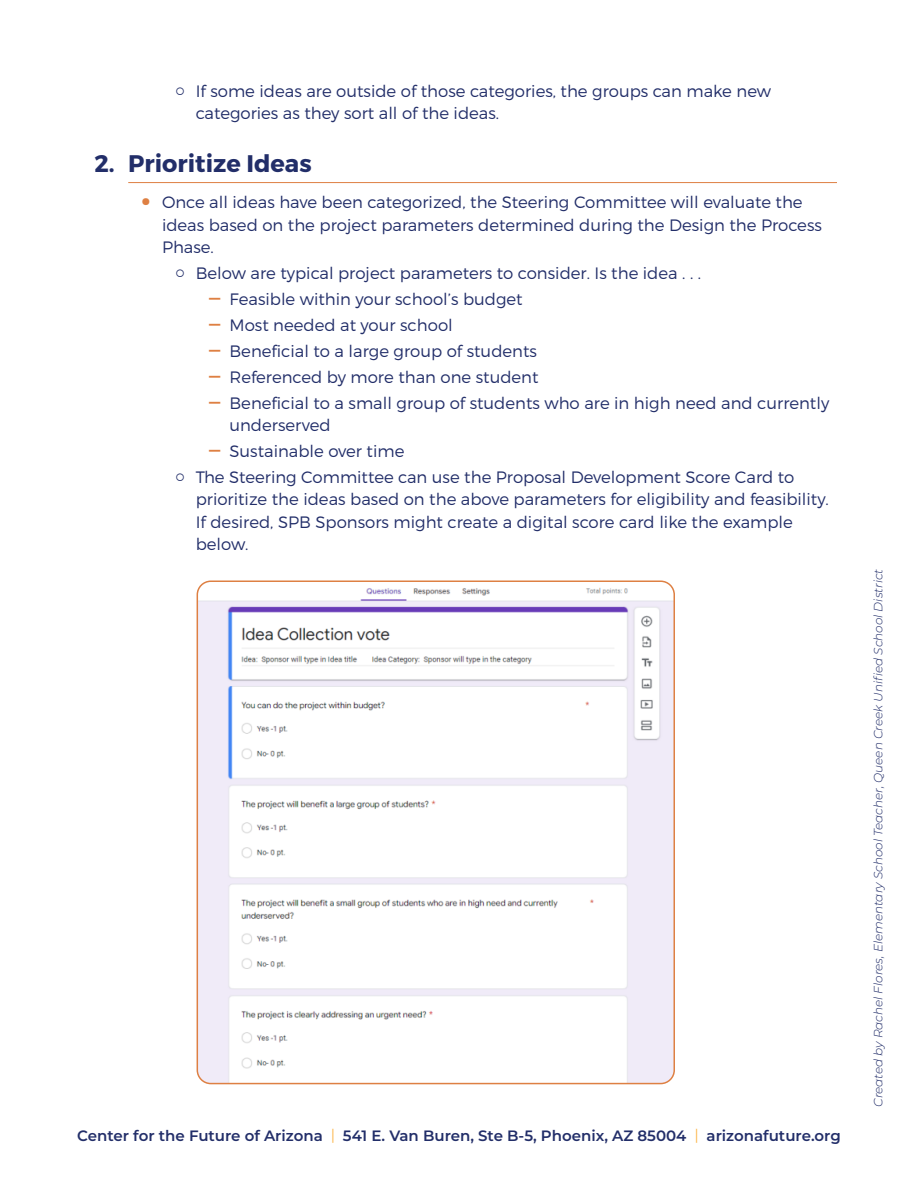
<style>
.page{position:relative;width:918px;height:1188px;background:#fff}
.page>*{position:absolute;margin:0;border:0;box-sizing:border-box;transform-origin:0 0}
.t1{font:700 24px "Montserrat";color:#222e69}
.t2{font:300 16.5px/22.5px "Montserrat";color:#222e69}
.t3{font:600 15px "Montserrat";color:#222e69}
.t4{font:italic 300 12px "Montserrat";color:#222e69}
.s1{font-weight:900;font-size:22.5px;color:#de8043}
.s2{font-weight:600;font-size:22.5px;color:#de8043}
.s3{font-weight:300;color:#fcb447}
</style>
<div class="page">
<hr style="left:128px;top:182px;width:709px;height:1px;background:#de8043">
<img style="left:197px;top:583px;width:476px;height:501px">
<div style="left:197px;top:580px;width:478px;height:504px;border:2px solid #de8043;border-radius:14px"></div>
<p class="t2" style="left:196px;top:80px;width:577px">If some ideas are outside of those categories, the groups can make new categories as they sort all of the ideas.</p>
<h1 class="t1" style="left:94px;top:149px;width:219px">2. Prioritize Ideas</h1>
<p class="t2" style="left:162px;top:191px;width:661px;text-indent:-20px"><span class="s1">•</span> Once all ideas have been categorized, the Steering Committee will evaluate the ideas based on the project parameters determined during the Design the Process<br>Phase.</p>
<p class="t2" style="left:196px;top:262px;width:507px">Below are typical project parameters to consider. Is the idea . . .</p>
<p class="t2" style="left:209px;top:288px;width:315px"><span class="s2">–</span> Feasible within your school’s budget</p>
<p class="t2" style="left:209px;top:314px;width:245px"><span class="s2">–</span> Most needed at your school</p>
<p class="t2" style="left:209px;top:339px;width:329px"><span class="s2">–</span> Beneficial to a large group of students</p>
<p class="t2" style="left:209px;top:365px;width:331px"><span class="s2">–</span> Referenced by more than one student</p>
<p class="t2" style="left:230px;top:391px;width:601px;text-indent:-20px"><span class="s2">–</span> Beneficial to a small group of students who are in high need and currently underserved</p>
<p class="t2" style="left:196px;top:438px;width:600px;line-height:25.8px;text-indent:14px"><span class="s2">–</span> Sustainable over time<br>The Steering Committee can use the Proposal Development Score Card to</p>
<p class="t2" style="left:196px;top:488px;width:635px">prioritize the ideas based on the above parameters for eligibility and feasibility.<br>If desired, SPB Sponsors might create a digital score card like the example below.</p>
<p class="t3" style="left:77px;top:1125px;width:765px">Center for the Future of Arizona <span class="s3">|</span> 541 E. Van Buren, Ste B-5, Phoenix, AZ 85004 <span class="s3">|</span> arizonafuture.org</p>
<p class="t4" style="left:870px;top:1107px;width:540px;rotate:-90deg">Created by Rachel Flores, Elementary School Teacher, Queen Creek Unified School District</p>
</div>
